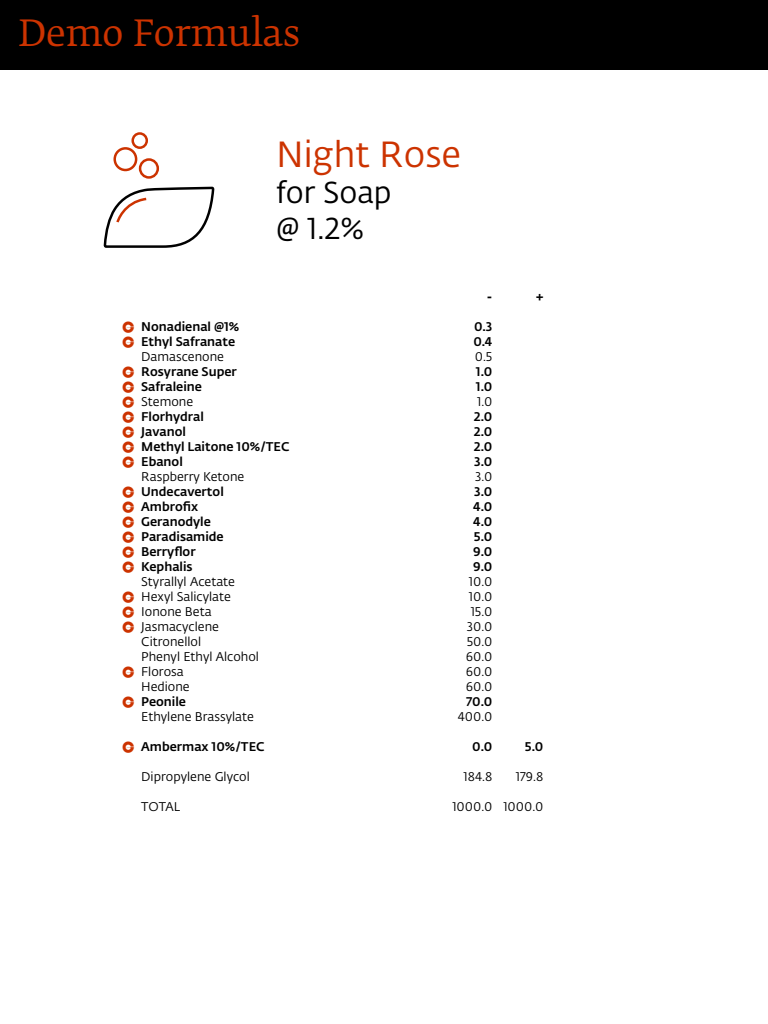
<style>
.page{position:relative;width:768px;height:1024px;background:#fff}
.page>*{position:absolute;margin:0;border:0;box-sizing:border-box;transform-origin:0 0}
.t1{font:36px "Fedra Serif B Pro";color:#c30}
.t2{font:36px "Fedra Sans Alt Pro Book LF";color:#c30}
.t3{font:30px "Fedra Sans Alt Pro Book LF";color:#000}
.t4{font:12.5px "Fedra Sans Alt Pro Book LF";color:#000}
.t5{font:12.5px "Fedra Sans Alt Pro Med LF";color:#000}
.t6{font:12.5px "Givaubats";color:#c30}
.t7{font:12.5px "Fedra Sans Alt Pro Bold LF";color:#000}
</style>
<div class="page">
<div style="left:0;top:0;width:768px;height:70px;background:#000"></div>
<div style="left:113px;top:147px;width:24px;height:24px;border:2px solid #c30;border-radius:50%"></div>
<div style="left:131px;top:132px;width:17px;height:17px;border:2px solid #c30;border-radius:50%"></div>
<div style="left:139px;top:158px;width:20px;height:21px;border:2px solid #c30;border-radius:50%"></div>
<svg style="left:103px;top:186px;width:112px;height:62px"></svg>
<p class="t1" style="left:18px;top:13px;width:284px">Demo Formulas</p>
<p class="t2" style="left:276px;top:129px;width:187px">Night Rose</p>
<p class="t3" style="left:276px;top:172px;width:117px">for Soap</p>
<p class="t3" style="left:276px;top:208px;width:90px">@ 1.2%</p>
<p class="t5" style="left:141px;top:317px;width:100px">Nonadienal @1%</p>
<p class="t5" style="left:141px;top:332px;width:96px">Ethyl Safranate</p>
<p class="t4" style="left:141px;top:348px;width:84px">Damascenone</p>
<p class="t5" style="left:141px;top:362px;width:97px">Rosyrane Super</p>
<p class="t5" style="left:141px;top:377px;width:62px">Safraleine</p>
<p class="t4" style="left:141px;top:393px;width:54px">Stemone</p>
<p class="t5" style="left:141px;top:407px;width:64px">Florhydral</p>
<p class="t5" style="left:141px;top:422px;width:46px">Javanol</p>
<p class="t5" style="left:141px;top:437px;width:150px">Methyl Laitone 10%/TEC</p>
<p class="t5" style="left:141px;top:452px;width:43px">Ebanol</p>
<p class="t4" style="left:141px;top:468px;width:105px">Raspberry Ketone</p>
<p class="t5" style="left:141px;top:482px;width:84px">Undecavertol</p>
<p class="t5" style="left:141px;top:497px;width:58px">Ambrofix</p>
<p class="t5" style="left:141px;top:512px;width:71px">Geranodyle</p>
<p class="t5" style="left:141px;top:527px;width:84px">Paradisamide</p>
<p class="t5" style="left:141px;top:542px;width:56px">Berryflor</p>
<p class="t5" style="left:141px;top:557px;width:53px">Kephalis</p>
<p class="t4" style="left:141px;top:573px;width:95px">Styrallyl Acetate</p>
<p class="t4" style="left:141px;top:588px;width:91px">Hexyl Salicylate</p>
<p class="t4" style="left:141px;top:603px;width:72px">Ionone Beta</p>
<p class="t4" style="left:141px;top:618px;width:79px">Jasmacyclene</p>
<p class="t4" style="left:141px;top:633px;width:61px">Citronellol</p>
<p class="t4" style="left:141px;top:648px;width:119px">Phenyl Ethyl Alcohol</p>
<p class="t4" style="left:141px;top:663px;width:44px">Florosa</p>
<p class="t4" style="left:141px;top:678px;width:50px">Hedione</p>
<p class="t5" style="left:141px;top:692px;width:46px">Peonile</p>
<p class="t4" style="left:141px;top:708px;width:114px">Ethylene Brassylate</p>
<p class="t5" style="left:141px;top:737px;width:125px">Ambermax 10%/TEC</p>
<p class="t4" style="left:141px;top:768px;width:110px">Dipropylene Glycol</p>
<p class="t4" style="left:141px;top:798px;width:40px">TOTAL</p>
<p class="t6" style="left:122px;top:322px;width:14px">N</p>
<p class="t6" style="left:122px;top:337px;width:14px">N</p>
<p class="t6" style="left:122px;top:367px;width:14px">N</p>
<p class="t6" style="left:122px;top:382px;width:14px">N</p>
<p class="t6" style="left:122px;top:397px;width:14px">N</p>
<p class="t6" style="left:122px;top:412px;width:14px">N</p>
<p class="t6" style="left:122px;top:427px;width:14px">N</p>
<p class="t6" style="left:122px;top:442px;width:14px">N</p>
<p class="t6" style="left:122px;top:457px;width:14px">N</p>
<p class="t6" style="left:122px;top:487px;width:14px">N</p>
<p class="t6" style="left:122px;top:502px;width:14px">N</p>
<p class="t6" style="left:122px;top:517px;width:14px">N</p>
<p class="t6" style="left:122px;top:532px;width:14px">N</p>
<p class="t6" style="left:122px;top:547px;width:14px">N</p>
<p class="t6" style="left:122px;top:562px;width:14px">N</p>
<p class="t6" style="left:122px;top:592px;width:14px">N</p>
<p class="t6" style="left:122px;top:607px;width:14px">N</p>
<p class="t6" style="left:122px;top:622px;width:14px">N</p>
<p class="t6" style="left:122px;top:667px;width:14px">N</p>
<p class="t6" style="left:122px;top:697px;width:14px">N</p>
<p class="t6" style="left:122px;top:742px;width:14px">N</p>
<p class="t7" style="left:487px;top:286px;width:7px">-</p>
<p class="t5" style="left:474px;top:317px;width:20px">0.3</p>
<p class="t5" style="left:473px;top:332px;width:21px">0.4</p>
<p class="t4" style="left:475px;top:348px;width:19px">0.5</p>
<p class="t5" style="left:476px;top:362px;width:18px">1.0</p>
<p class="t5" style="left:476px;top:377px;width:18px">1.0</p>
<p class="t4" style="left:477px;top:393px;width:17px">1.0</p>
<p class="t5" style="left:474px;top:407px;width:20px">2.0</p>
<p class="t5" style="left:474px;top:422px;width:20px">2.0</p>
<p class="t5" style="left:474px;top:437px;width:20px">2.0</p>
<p class="t5" style="left:474px;top:452px;width:20px">3.0</p>
<p class="t4" style="left:475px;top:468px;width:19px">3.0</p>
<p class="t5" style="left:474px;top:482px;width:20px">3.0</p>
<p class="t5" style="left:473px;top:497px;width:21px">4.0</p>
<p class="t5" style="left:473px;top:512px;width:21px">4.0</p>
<p class="t5" style="left:474px;top:527px;width:20px">5.0</p>
<p class="t5" style="left:473px;top:542px;width:21px">9.0</p>
<p class="t5" style="left:473px;top:557px;width:21px">9.0</p>
<p class="t4" style="left:469px;top:573px;width:25px">10.0</p>
<p class="t4" style="left:469px;top:588px;width:25px">10.0</p>
<p class="t4" style="left:471px;top:603px;width:23px">15.0</p>
<p class="t4" style="left:467px;top:618px;width:27px">30.0</p>
<p class="t4" style="left:467px;top:633px;width:27px">50.0</p>
<p class="t4" style="left:466px;top:648px;width:28px">60.0</p>
<p class="t4" style="left:466px;top:663px;width:28px">60.0</p>
<p class="t4" style="left:466px;top:678px;width:28px">60.0</p>
<p class="t5" style="left:466px;top:692px;width:28px">70.0</p>
<p class="t4" style="left:458px;top:708px;width:36px">400.0</p>
<p class="t5" style="left:472px;top:737px;width:22px">0.0</p>
<p class="t4" style="left:464px;top:768px;width:30px">184.8</p>
<p class="t4" style="left:452px;top:798px;width:42px">1000.0</p>
<p class="t7" style="left:536px;top:286px;width:9px">+</p>
<p class="t5" style="left:525px;top:737px;width:20px">5.0</p>
<p class="t4" style="left:516px;top:768px;width:29px">179.8</p>
<p class="t4" style="left:503px;top:798px;width:42px">1000.0</p>
</div>
